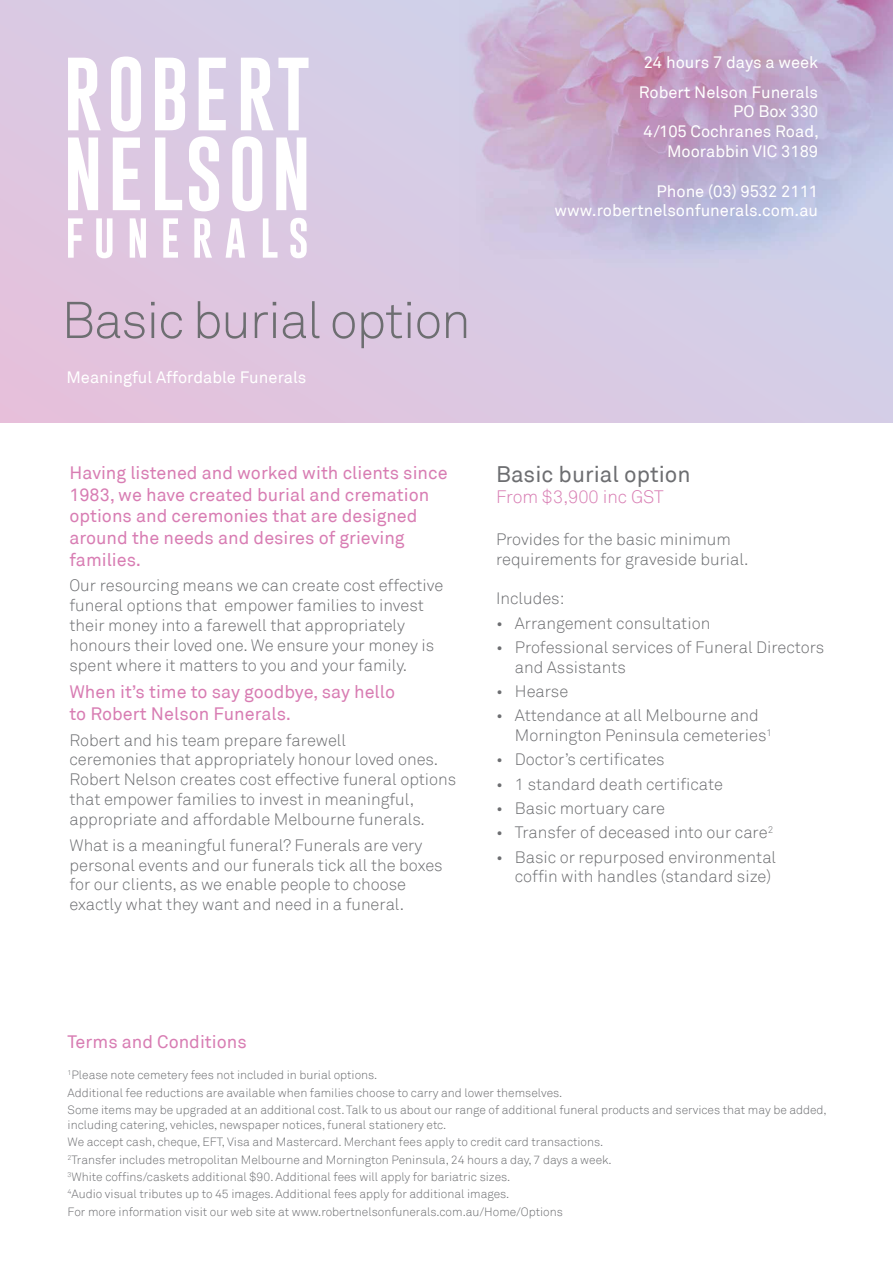
<style>
.page{position:relative;width:893px;height:1263px;background:#fff}
.page>*{position:absolute;margin:0;border:0;box-sizing:border-box;transform-origin:0 0}
.t1{font:300 51px "Akkurat";letter-spacing:-.025em;color:#6d6e71}
.t2{font:22.5px "Akkurat";color:#6d6e71}
.t3{font:18px/21.6px "Akkurat";color:#d87db3}
.t4{font:300 18px "Akkurat";color:#d87db3}
.t5{font:300 16.5px/19.8px "Akkurat";color:#6d6e71}
.t6{font:16.5px/19.8px "Akkurat";color:#fff;text-align:right}
.t7{font:300 12px/17.4px "Akkurat";color:#6d6e71}
</style>
<div class="page">
<div style="left:0;top:0;width:893px;height:423px;background:#dac9e3"></div>
<svg style="left:68px;top:58px;width:33px;height:72px"></svg>
<svg style="left:111px;top:56px;width:30px;height:75px"></svg>
<svg style="left:155px;top:58px;width:30px;height:72px"></svg>
<svg style="left:199px;top:58px;width:27px;height:72px"></svg>
<svg style="left:241px;top:58px;width:68px;height:72px"></svg>
<svg style="left:68px;top:137px;width:30px;height:73px"></svg>
<svg style="left:113px;top:137px;width:27px;height:73px"></svg>
<svg style="left:155px;top:137px;width:27px;height:73px"></svg>
<svg style="left:189px;top:136px;width:30px;height:75px"></svg>
<svg style="left:232px;top:136px;width:30px;height:75px"></svg>
<svg style="left:276px;top:137px;width:30px;height:73px"></svg>
<svg style="left:68px;top:218px;width:15px;height:40px"></svg>
<svg style="left:96px;top:218px;width:17px;height:40px"></svg>
<svg style="left:130px;top:218px;width:16px;height:40px"></svg>
<svg style="left:163px;top:218px;width:15px;height:40px"></svg>
<svg style="left:194px;top:218px;width:18px;height:40px"></svg>
<svg style="left:226px;top:218px;width:19px;height:40px"></svg>
<svg style="left:263px;top:218px;width:15px;height:40px"></svg>
<svg style="left:290px;top:218px;width:17px;height:40px"></svg>
<img style="left:459px;top:0;width:434px;height:290px">
<p class="t6" style="left:644px;top:52px;width:176px">24 hours 7 days a week</p>
<p class="t6" style="left:639px;top:82px;width:182px">Robert Nelson Funerals<br>PO Box 330<br>4/105 Cochranes Road,<br>Moorabbin VIC 3189</p>
<p class="t6" style="left:555px;top:181px;width:265px">Phone (03) 9532 2111 www.robertnelsonfunerals.com.au</p>
<h1 class="t1" style="left:62px;top:290px;width:411px">Basic burial option</h1>
<p class="t6" style="left:66px;top:368px;width:241px">Meaningful Affordable Funerals</p>
<p class="t3" style="left:69px;top:463px;width:380px">Having listened and worked with clients since 1983, we have created burial and cremation options and ceremonies that are designed around the needs and desires of grieving families.</p>
<p class="t5" style="left:69px;top:576px;width:375px">Our resourcing means we can create cost effective funeral options that empower families to invest their money into a farewell that appropriately honours their loved one. We ensure your money is spent where it matters to you and your family.</p>
<p class="t3" style="left:69px;top:682px;width:327px">When it’s time to say goodbye, say hello to Robert Nelson Funerals.</p>
<p class="t5" style="left:69px;top:730px;width:388px">Robert and his team prepare farewell<br>ceremonies that appropriately honour loved ones.<br>Robert Nelson creates cost effective funeral options that empower families to invest in meaningful, appropriate and affordable Melbourne funerals.</p>
<p class="t5" style="left:69px;top:835px;width:375px">What is a meaningful funeral? Funerals are very personal events and our funerals tick all the boxes for our clients, as we enable people to choose exactly what they want and need in a funeral.</p>
<h2 class="t2" style="left:496px;top:461px;width:196px">Basic burial option</h2>
<p class="t4" style="left:496px;top:487px;width:169px">From $3,900 inc GST</p>
<p class="t5" style="left:496px;top:529px;width:254px">Provides for the basic minimum requirements for graveside burial.</p>
<p class="t5" style="left:496px;top:589px;width:70px">Includes:</p>
<p class="t5" style="left:496px;top:613px;width:216px">• Arrangement consultation</p>
<p class="t5" style="left:515px;top:637px;width:311px;text-indent:-19px">• Professional services of Funeral Directors and Assistants</p>
<p class="t5" style="left:496px;top:682px;width:74px">• Hearse</p>
<p class="t5" style="left:515px;top:706px;width:259px;text-indent:-19px">• Attendance at all Melbourne and<br>Mornington Peninsula cemeteries<sup>1</sup></p>
<p class="t5" style="left:496px;top:750px;width:170px">• Doctor’s certificates</p>
<p class="t5" style="left:496px;top:774px;width:228px">• 1 standard death certificate</p>
<p class="t5" style="left:496px;top:799px;width:171px">• Basic mortuary care</p>
<p class="t5" style="left:496px;top:823px;width:279px">• Transfer of deceased into our care<sup>2</sup></p>
<p class="t5" style="left:496px;top:847px;width:282px;text-align:right">• Basic or repurposed environmental coffin with handles (standard size)</p>
<p class="t3" style="left:68px;top:1031px;width:181px">Terms and Conditions</p>
<p class="t7" style="left:68px;top:1067px;width:761px"><sup>1</sup>Please note cemetery fees not included in burial options.<br>Additional fee reductions are available when families choose to carry and lower themselves.<br>Some items may be upgraded at an additional cost. Talk to us about our range of additional funeral products and services that may be added,</p>
<p class="t7" style="left:68px;top:1116px;width:546px">including catering, vehicles, newspaper notices, funeral stationery etc.<br>We accept cash, cheque, EFT, Visa and Mastercard. Merchant fees apply to credit card transactions.<br><sup>2</sup>Transfer includes metropolitan Melbourne and Mornington Peninsula, 24 hours a day, 7 days a week.<br><sup>3</sup>White coffins/caskets additional $90. Additional fees will apply for bariatric sizes.<br><sup>4</sup>Audio visual tributes up to 45 images. Additional fees apply for additional images.<br>For more information visit our web site at www.robertnelsonfunerals.com.au/Home/Options</p>
</div>
